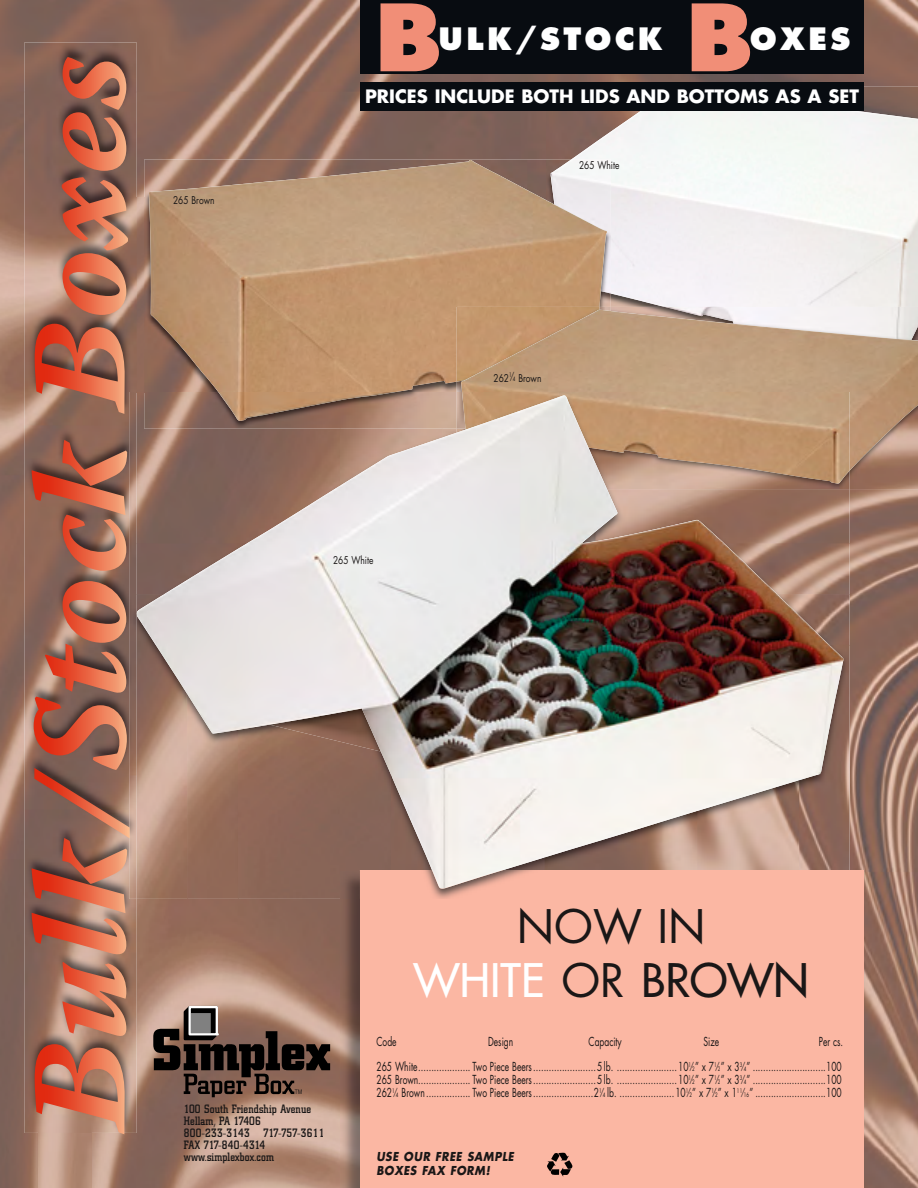
<style>
.page{position:relative;width:918px;height:1188px;background:#fff}
.page>*{position:absolute;margin:0;border:0;box-sizing:border-box;transform-origin:0 0}
.t1{font:800 90px "Futura";color:#f18e77}
.t2{font:45px/54px "Futura";color:#1a1717;text-align:center}
.t3{font:800 30px "Futura";letter-spacing:.11em;color:#fff}
.t4{font:700 18px "Futura";color:#fff}
.t5{font:12.15px/25.8px "Futura";color:#1a1717;text-align:right;scale:.7 1}
.t6{font:500 12px/12px "City";letter-spacing:.015em;color:#1a1717;scale:.88 1}
.t7{font:italic 700 12px/13.5px "Futura";letter-spacing:.05em;color:#1a1717;scale:.9 1}
.t8{font:10.5px "Futura";color:#1a1717;scale:.8 1}
.t9{font:condensed 6px "Helvetica";color:#1a1717}
.s1{font-size:12.15px}
.s2{font-size:6px}
.s3{color:#fff}
.s4{font-style:inherit}
</style>
<div class="page">
<img style="left:0;top:0;width:918px;height:92px">
<img style="left:0;top:92px;width:38px;height:1096px">
<img style="left:137px;top:92px;width:409px;height:105px">
<img style="left:137px;top:197px;width:7px;height:195px">
<img style="left:850px;top:471px;width:68px;height:717px">
<img style="left:91px;top:899px;width:269px;height:289px">
<img style="left:571px;top:87px;width:347px;height:220px">
<div style="left:360px;top:0;width:504px;height:74px;background:#080c11"></div>
<div style="left:360px;top:82px;width:504px;height:29px;background:#080c11"></div>
<img style="left:550px;top:159px;width:61px;height:134px">
<img style="left:149px;top:160px;width:458px;height:232px">
<img style="left:665px;top:307px;width:253px;height:3px">
<svg style="left:457px;top:382px;width:4px;height:10px"></svg>
<svg style="left:599px;top:307px;width:12px;height:3px"></svg>
<img style="left:457px;top:307px;width:142px;height:75px">
<img style="left:461px;top:310px;width:457px;height:161px">
<div style="left:360px;top:870px;width:504px;height:318px;background:#fbb7a3"></div>
<img style="left:844px;top:489px;width:6px;height:54px">
<img style="left:844px;top:543px;width:6px;height:51px">
<img style="left:137px;top:889px;width:50px;height:10px">
<img style="left:844px;top:594px;width:6px;height:51px">
<img style="left:187px;top:889px;width:51px;height:10px">
<img style="left:844px;top:645px;width:6px;height:225px">
<img style="left:238px;top:889px;width:102px;height:10px">
<img style="left:144px;top:392px;width:318px;height:4px">
<img style="left:218px;top:392px;width:178px;height:4px">
<img style="left:559px;top:392px;width:291px;height:92px">
<img style="left:462px;top:392px;width:97px;height:4px">
<img style="left:340px;top:889px;width:133px;height:10px">
<img style="left:137px;top:396px;width:707px;height:493px">
<svg style="left:547px;top:1152px;width:26px;height:25px"></svg>
<img style="left:24px;top:42px;width:113px;height:1091px">
<img style="left:129px;top:392px;width:8px;height:507px">
<svg style="left:32px;top:768px;width:98px;height:366px;background:#b06d59"></svg>
<svg style="left:32px;top:57px;width:96px;height:514px;background:#a86753"></svg>
<svg style="left:153px;top:1005px;width:177px;height:92px;background:#6a5349"></svg>
<p class="t8" style="left:173px;top:193px;width:53px">265 Brown</p>
<h1 class="t1" style="left:375px;top:-18px;width:68px">B</h1>
<h3 class="t3" style="left:439px;top:21px;width:225px">ULK/STOCK</h3>
<h1 class="t1" style="left:686px;top:-18px;width:68px">B</h1>
<h3 class="t3" style="left:750px;top:21px;width:102px">OXES</h3>
<h3 class="t4" style="left:365px;top:84px;width:495px">PRICES INCLUDE BOTH LIDS AND BOTTOMS AS A SET</h3>
<p class="t8" style="left:333px;top:553px;width:52px">265 White</p>
<p class="t8" style="left:579px;top:158px;width:52px">265 White</p>
<p class="t8" style="left:494px;top:371px;width:61px">262<sup>1</sup><span class="s1">⁄</span><span class="s2">4</span> Brown</p>
<p class="t9" style="left:295px;top:1088px;width:9px">TM</p>
<p class="t6" style="left:184px;top:1103px;width:161px">100 South Friendship Avenue<br>Hellam, PA 17406<br>800-233-3143 717-757-3611<br>FAX 717-840-4314 www.simplexbox.com</p>
<h2 class="t2" style="left:413px;top:899px;width:397px">NOW IN<br><span class="s3">WHITE</span> OR <span class="s4">BROWN</span></h2>
<p class="t5" style="left:376px;top:1028px;width:30px">Code</p>
<p class="t5" style="left:488px;top:1028px;width:37px">Design</p>
<p class="t5" style="left:589px;top:1028px;width:49px">Capacity</p>
<p class="t5" style="left:703px;top:1028px;width:24px">Size</p>
<p class="t5" style="left:376px;top:1028px;width:668px">Per cs.<br>265 White .................... Two Piece Beers ........................5 lb. .......................10<sup>1</sup>⁄<span class="s2">2</span>” x 7<sup>1</sup>⁄<span class="s2">2</span>” x 3<sup>3</sup>⁄<span class="s2">4</span>” ............................100</p>
<p class="t5" style="left:377px;top:1073px;width:666px;line-height:12.9px;text-align:left">265 Brown.................... Two Piece Beers ........................5 lb. .......................10<sup>1</sup>⁄<span class="s2">2</span>” x 7<sup>1</sup>⁄<span class="s2">2</span>” x 3<sup>3</sup>⁄<span class="s2">4</span>” ............................100<br>262<sup>1</sup>⁄<span class="s2">4</span> Brown ................. Two Piece Beers .......................2<sup>1</sup>⁄<span class="s2">4</span> lb. .....................10<sup>1</sup>⁄<span class="s2">2</span>” x 7<sup>1</sup>⁄<span class="s2">2</span>” x 1<sup>11</sup>⁄<span class="s2">16</span>” ...........................100</p>
<p class="t7" style="left:376px;top:1150px;width:154px">USE OUR FREE SAMPLE<br>BOXES FAX FORM!</p>
</div>
